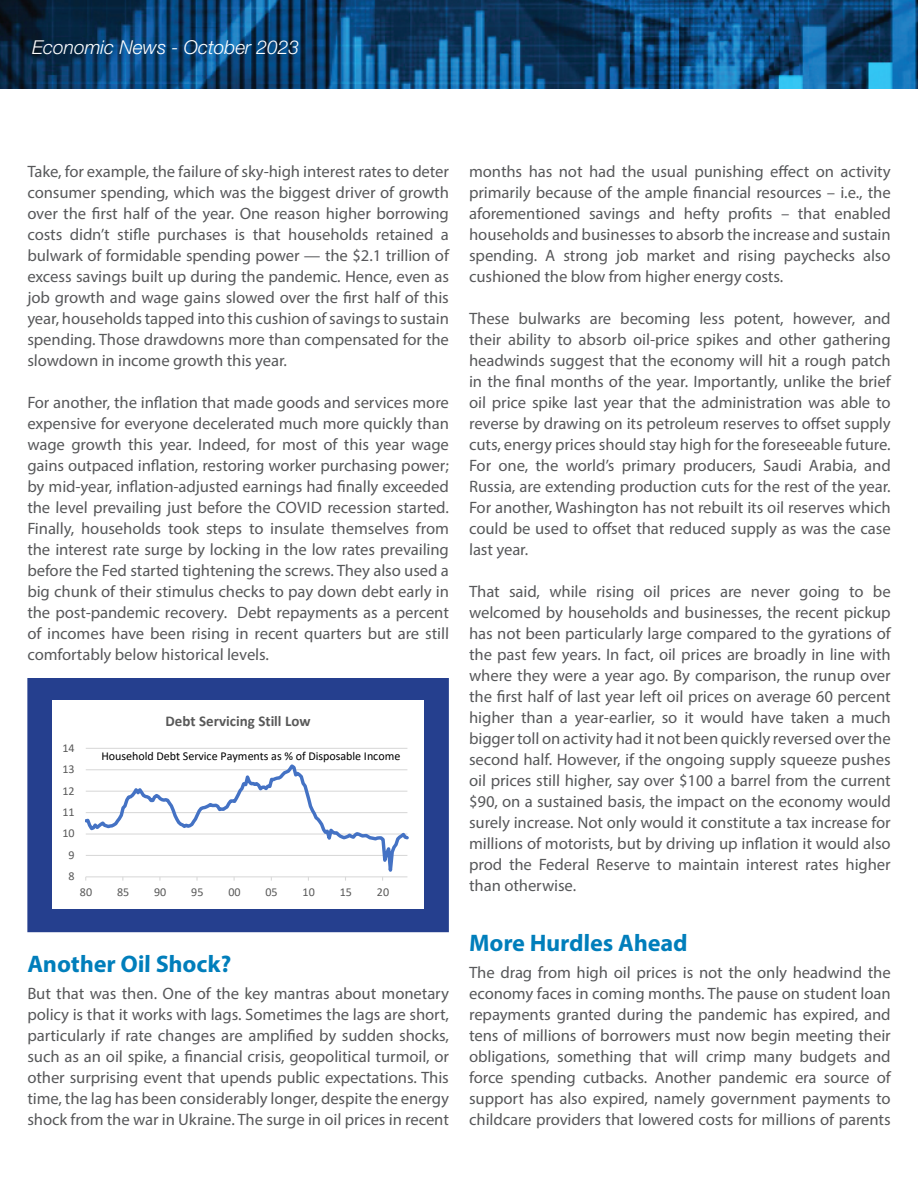
<style>
.page{position:relative;width:918px;height:1188px;background:#fff}
.page>*{position:absolute;margin:0;border:0;box-sizing:border-box;transform-origin:0 0}
.t1{font:700 24px "Myriad Pro";color:#007ebb}
.t2{font:italic 300 19.2px "Helvetica Neue LT Pro";color:#fff}
.t3{font:16.5px/21px "Myriad Pro";letter-spacing:-.005em;color:#57585a;text-align:justify}
.t4{font:700 15px "Calibri";color:#595959}
.t5{font:12px "Calibri";letter-spacing:-.005em;color:#000}
.t6{font:12px "Calibri";color:#595959}
</style>
<div class="page">
<img style="left:1px;top:0;width:917px;height:88px">
<div style="left:28px;top:679px;width:420px;height:252px;background:#253f8e"></div>
<div style="left:53px;top:700px;width:371px;height:209px;background:#fff"></div>
<hr style="left:86px;top:748px;width:321px;height:1px;background:#d9d9d9">
<svg style="left:85px;top:764px;width:324px;height:117px"></svg>
<div style="left:27px;top:678px;width:422px;height:254px;border:2px solid #253f8e"></div>
<p class="t2" style="left:32px;top:36px;width:269px">Economic News - October 2023</p>
<p class="t3" style="left:27px;top:161px;width:423px">Take, for example, the failure of sky-high interest rates to deter consumer spending, which was the biggest driver of growth over the first half of the year. One reason higher borrowing costs didn’t stifle purchases is that households retained a bulwark of formidable spending power — the $2.1 trillion of excess savings built up during the pandemic. Hence, even as job growth and wage gains slowed over the first half of this year, households tapped into this cushion of savings to sustain spending. Those drawdowns more than compensated for the slowdown in income growth this year.</p>
<p class="t3" style="left:27px;top:392px;width:423px">For another, the inflation that made goods and services more expensive for everyone decelerated much more quickly than wage growth this year. Indeed, for most of this year wage gains outpaced inflation, restoring worker purchasing power; by mid-year, inflation-adjusted earnings had finally exceeded the level prevailing just before the COVID recession started.<br>Finally, households took steps to insulate themselves from the interest rate surge by locking in the low rates prevailing before the Fed started tightening the screws. They also used a big chunk of their stimulus checks to pay down debt early in the post-pandemic recovery. Debt repayments as a percent of incomes have been rising in recent quarters but are still comfortably below historical levels.</p>
<p class="t6" style="left:62px;top:739px;width:14px">14</p>
<p class="t6" style="left:62px;top:761px;width:14px">13</p>
<p class="t6" style="left:62px;top:782px;width:14px">12</p>
<p class="t6" style="left:62px;top:804px;width:14px">11</p>
<p class="t6" style="left:62px;top:825px;width:14px">10</p>
<p class="t6" style="left:68px;top:846px;width:8px">9</p>
<p class="t6" style="left:68px;top:868px;width:8px">8</p>
<p class="t4" style="left:166px;top:710px;width:147px">Debt Servicing Still Low</p>
<p class="t5" style="left:101px;top:748px;width:301px">Household Debt Service Payments as % of Disposable Income</p>
<p class="t6" style="left:80px;top:883px;width:14px">80</p>
<p class="t6" style="left:117px;top:883px;width:14px">85</p>
<p class="t6" style="left:154px;top:883px;width:14px">90</p>
<p class="t6" style="left:191px;top:883px;width:14px">95</p>
<p class="t6" style="left:228px;top:883px;width:14px">00</p>
<p class="t6" style="left:266px;top:883px;width:14px">05</p>
<p class="t6" style="left:303px;top:883px;width:14px">10</p>
<p class="t6" style="left:340px;top:883px;width:14px">15</p>
<p class="t6" style="left:377px;top:883px;width:14px">20</p>
<p class="t1" style="left:27px;top:948px;width:206px">Another Oil Shock?</p>
<p class="t3" style="left:27px;top:983px;width:423px">But that was then. One of the key mantras about monetary policy is that it works with lags. Sometimes the lags are short, particularly if rate changes are amplified by sudden shocks, such as an oil spike, a financial crisis, geopolitical turmoil, or other surprising event that upends public expectations. This time, the lag has been considerably longer, despite the energy shock from the war in Ukraine. The surge in oil prices in recent</p>
<p class="t3" style="left:469px;top:161px;width:423px">months has not had the usual punishing effect on activity primarily because of the ample financial resources – i.e., the aforementioned savings and hefty profits – that enabled households and businesses to absorb the increase and sustain spending. A strong job market and rising paychecks also cushioned the blow from higher energy costs.</p>
<p class="t3" style="left:469px;top:308px;width:423px">These bulwarks are becoming less potent, however, and their ability to absorb oil-price spikes and other gathering headwinds suggest that the economy will hit a rough patch in the final months of the year. Importantly, unlike the brief oil price spike last year that the administration was able to reverse by drawing on its petroleum reserves to offset supply cuts, energy prices should stay high for the foreseeable future.<br>For one, the world’s primary producers, Saudi Arabia, and Russia, are extending production cuts for the rest of the year.<br>For another, Washington has not rebuilt its oil reserves which could be used to offset that reduced supply as was the case last year.</p>
<p class="t3" style="left:469px;top:581px;width:423px">That said, while rising oil prices are never going to be welcomed by households and businesses, the recent pickup has not been particularly large compared to the gyrations of the past few years. In fact, oil prices are broadly in line with where they were a year ago. By comparison, the runup over the first half of last year left oil prices on average 60 percent higher than a year-earlier, so it would have taken a much bigger toll on activity had it not been quickly reversed over the second half. However, if the ongoing supply squeeze pushes oil prices still higher, say over $100 a barrel from the current $90, on a sustained basis, the impact on the economy would surely increase. Not only would it constitute a tax increase for millions of motorists, but by driving up inflation it would also prod the Federal Reserve to maintain interest rates higher than otherwise.</p>
<p class="t1" style="left:469px;top:927px;width:220px">More Hurdles Ahead</p>
<p class="t3" style="left:469px;top:961px;width:423px">The drag from high oil prices is not the only headwind the economy faces in coming months. The pause on student loan repayments granted during the pandemic has expired, and tens of millions of borrowers must now begin meeting their obligations, something that will crimp many budgets and force spending cutbacks. Another pandemic era source of support has also expired, namely government payments to childcare providers that lowered costs for millions of parents</p>
</div>
